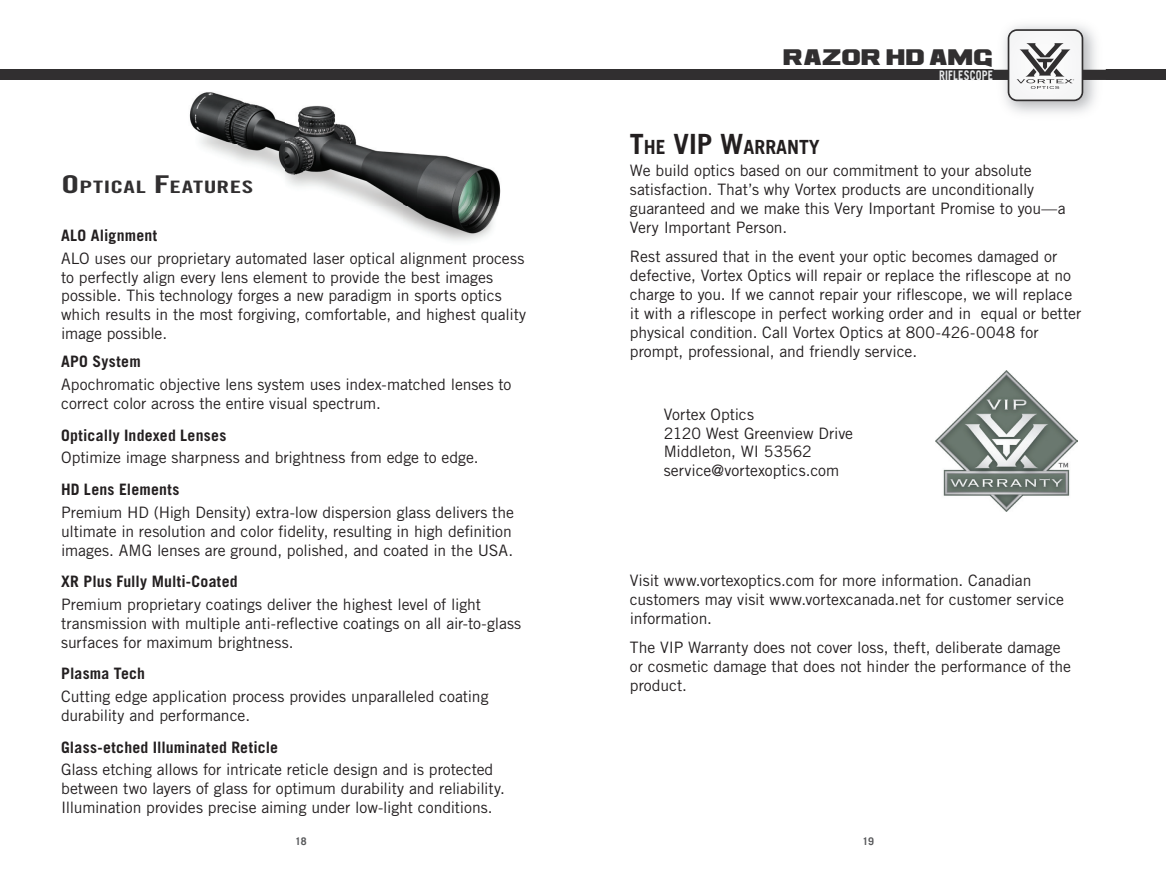
<style>
.page{position:relative;width:1166px;height:882px;background:#fff}
.page>*{position:absolute;margin:0;border:0;box-sizing:border-box;transform-origin:0 0}
.t1{font:700 19.6px "Trade Gothic LT";color:#231f20}
.t2{font:17.5px "Ash";letter-spacing:.01em;color:#312f30}
.t3{font:17.15px "Trade Gothic LT Std Bd Cn 20";letter-spacing:.015em;color:#312f30;scale:1.5 1}
.t4{font:15.75px/18.9px "Trade Gothic LT Std";letter-spacing:-.005em;color:#231f20}
.t5{font:700 15.75px "Trade Gothic LT Std";letter-spacing:.015em;color:#231f20}
.t6{font:700 13.12px "Trade Gothic LT";letter-spacing:.02em;color:#e6e7e9;scale:.8 1}
.t7{font:700 10.5px "Trade Gothic LT";color:#57585a}
.s1{font-size:24.5px}
.s2{font-size:28px}
</style>
<div class="page">
<div style="left:0;top:70px;width:1166px;height:10px;background:#312f30"></div>
<img style="left:993px;top:25px;width:112px;height:88px">
<svg style="left:1007px;top:29px;width:76px;height:72px"></svg>
<img style="left:189px;top:92px;width:312px;height:149px">
<img style="left:935px;top:370px;width:142px;height:142px">
<p class="t3" style="left:61px;top:177px;width:129px"><span class="s1">O</span>PTICAL <span class="s1">F</span>EATURES</p>
<p class="t5" style="left:61px;top:226px;width:98px">ALO Alignment</p>
<p class="t4" style="left:61px;top:248px;width:466px">ALO uses our proprietary automated laser optical alignment process to perfectly align every lens element to provide the best images possible. This technology forges a new paradigm in sports optics which results in the most forgiving, comfortable, and highest quality image possible.</p>
<p class="t5" style="left:61px;top:352px;width:81px">APO System</p>
<p class="t4" style="left:61px;top:375px;width:452px">Apochromatic objective lens system uses index-matched lenses to correct color across the entire visual spectrum.</p>
<p class="t5" style="left:61px;top:425px;width:167px">Optically Indexed Lenses</p>
<p class="t4" style="left:61px;top:448px;width:419px">Optimize image sharpness and brightness from edge to edge.</p>
<p class="t5" style="left:61px;top:480px;width:120px">HD Lens Elements</p>
<p class="t4" style="left:61px;top:503px;width:454px">Premium HD (High Density) extra-low dispersion glass delivers the ultimate in resolution and color fidelity, resulting in high definition images. AMG lenses are ground, polished, and coated in the USA.</p>
<p class="t5" style="left:61px;top:572px;width:178px">XR Plus Fully Multi-Coated</p>
<p class="t4" style="left:61px;top:595px;width:461px">Premium proprietary coatings deliver the highest level of light transmission with multiple anti-reflective coatings on all air-to-glass surfaces for maximum brightness.</p>
<p class="t5" style="left:61px;top:664px;width:85px">Plasma Tech</p>
<p class="t4" style="left:61px;top:687px;width:429px">Cutting edge application process provides unparalleled coating durability and performance.</p>
<p class="t5" style="left:61px;top:737px;width:218px">Glass-etched Illuminated Reticle</p>
<p class="t4" style="left:61px;top:760px;width:445px">Glass etching allows for intricate reticle design and is protected between two layers of glass for optimum durability and reliability.<br>Illumination provides precise aiming under low-light conditions.</p>
<p class="t2" style="left:784px;top:48px;width:211px">RAZOR HD AMG</p>
<p class="t6" style="left:939px;top:67px;width:69px">RIFLESCOPE</p>
<p class="t1" style="left:630px;top:135px;width:191px"><span class="s2">T</span>HE <span class="s2">VIP W</span>ARRANTY</p>
<p class="t4" style="left:630px;top:161px;width:437px">We build optics based on our commitment to your absolute satisfaction. That’s why Vortex products are unconditionally guaranteed and we make this Very Important Promise to you—a Very Important Person.</p>
<p class="t4" style="left:630px;top:247px;width:453px">Rest assured that in the event your optic becomes damaged or defective, Vortex Optics will repair or replace the riflescope at no charge to you. If we cannot repair your riflescope, we will replace it with a riflescope in perfect working order and in equal or better physical condition. Call Vortex Optics at 800-426-0048 for prompt, professional, and friendly service.</p>
<p class="t4" style="left:664px;top:404px;width:191px">Vortex Optics<br>2120 West Greenview Drive<br>Middleton, WI 53562 service@vortexoptics.com</p>
<p class="t4" style="left:630px;top:571px;width:435px">Visit www.vortexoptics.com for more information. Canadian customers may visit www.vortexcanada.net for customer service information.</p>
<p class="t4" style="left:630px;top:637px;width:442px">The VIP Warranty does not cover loss, theft, deliberate damage or cosmetic damage that does not hinder the performance of the product.</p>
<p class="t7" style="left:295px;top:835px;width:13px">18</p>
<p class="t7" style="left:862px;top:835px;width:13px">19</p>
</div>
